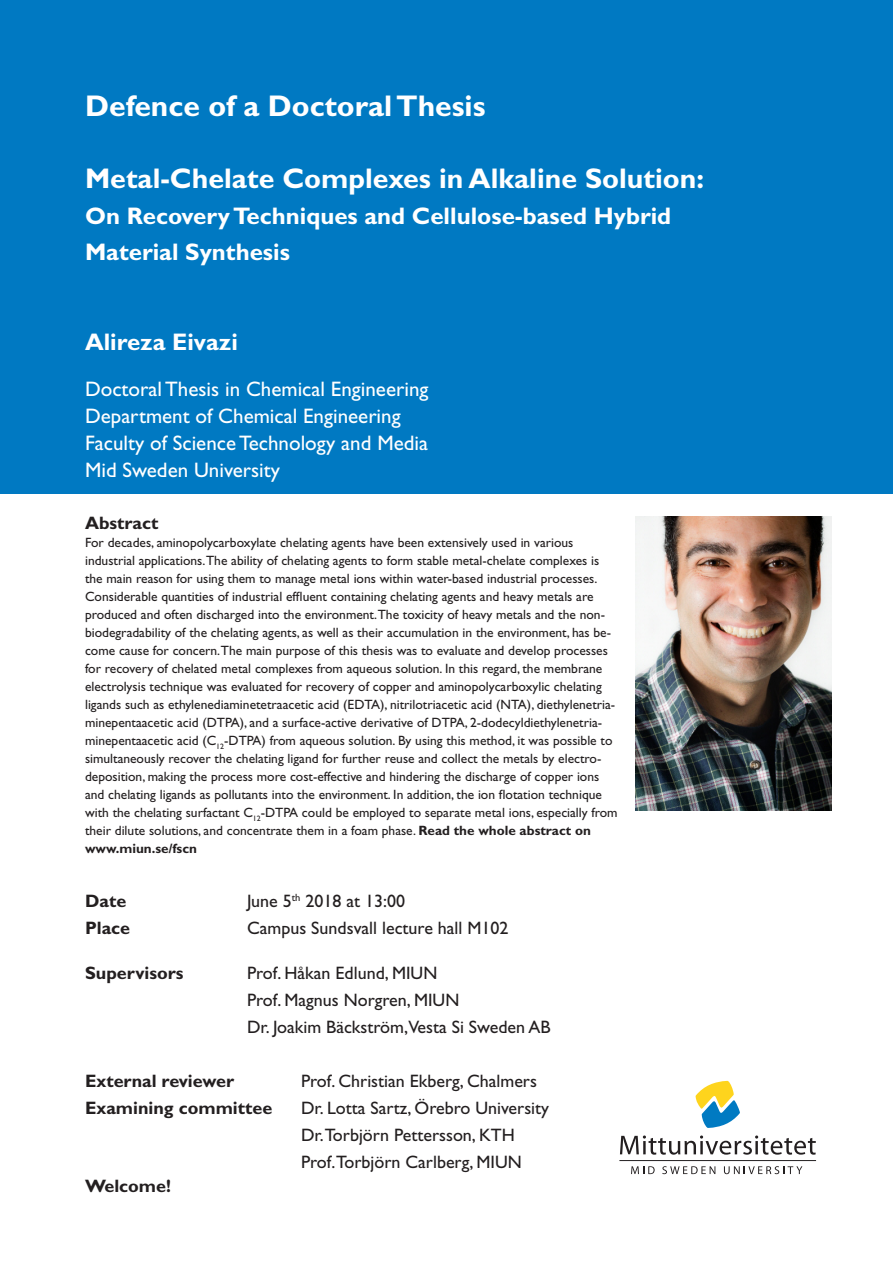
<style>
.page{position:relative;width:893px;height:1263px;background:#fff}
.page>*{position:absolute;margin:0;border:0;box-sizing:border-box;transform-origin:0 0}
.t1{font:700 30px "Gill Sans Std";color:#fff}
.t2{font:700 28.5px "Gill Sans Std";color:#fff}
.t3{font:700 24px/36px "Gill Sans Std";color:#fff}
.t4{font:21px "Gill Sans Std";color:#fff}
.t5{font:18px "Gill Sans Std";color:#231f20}
.t6{font:700 18px "Gill Sans Std";color:#231f20}
.t7{font:13.5px/18px "Gill Sans Std";color:#231f20}
.s1{font-weight:700}
</style>
<div class="page">
<div style="left:0;top:0;width:893px;height:494px;background:#0079c2"></div>
<svg style="left:695px;top:1081px;width:45px;height:47px"></svg>
<svg style="left:620px;top:1135px;width:196px;height:20px"></svg>
<hr style="left:619px;top:1160px;width:197px;height:1px;background:#231f20">
<svg style="left:631px;top:1166px;width:24px;height:8px"></svg>
<svg style="left:662px;top:1166px;width:53px;height:8px"></svg>
<svg style="left:724px;top:1166px;width:78px;height:8px"></svg>
<img style="left:635px;top:517px;width:196px;height:294px">
<p class="t1" style="left:85px;top:88px;width:402px">Defence of a Doctoral Thesis</p>
<p class="t2" style="left:85px;top:161px;width:620px">Metal-Chelate Complexes in Alkaline Solution:</p>
<p class="t3" style="left:85px;top:198px;width:588px">On Recovery Techniques and Cellulose-based Hybrid<br>Material Synthesis</p>
<p class="t3" style="left:85px;top:324px;width:154px">Alireza Eivazi</p>
<p class="t4" style="left:85px;top:377px;width:345px">Doctoral Thesis in Chemical Engineering</p>
<p class="t4" style="left:85px;top:404px;width:317px">Department of Chemical Engineering</p>
<p class="t4" style="left:85px;top:431px;width:345px">Faculty of Science Technology and Media</p>
<p class="t4" style="left:85px;top:458px;width:197px">Mid Sweden University</p>
<p class="t6" style="left:85px;top:512px;width:75px">Abstract</p>
<p class="t7" style="left:85px;top:533px;width:534px">For decades, aminopolycarboxylate chelating agents have been extensively used in various industrial applications.The ability of chelating agents to form stable metal-chelate complexes is the main reason for using them to manage metal ions within water-based industrial processes.<br>Considerable quantities of industrial effluent containing chelating agents and heavy metals are produced and often discharged into the environment.The toxicity of heavy metals and the non&shy;biodegradability of the chelating agents, as well as their accumulation in the environment, has be&shy;come cause for concern.The main purpose of this thesis was to evaluate and develop processes for recovery of chelated metal complexes from aqueous solution. In this regard, the membrane electrolysis technique was evaluated for recovery of copper and aminopolycarboxylic chelating ligands such as ethylenediaminetetraacetic acid (EDTA), nitrilotriacetic acid (NTA), diethylenetria&shy;minepentaacetic acid (DTPA), and a surface-active derivative of DTPA, 2-dodecyldiethylenetria&shy;minepentaacetic acid (C<sub>12</sub>-DTPA) from aqueous solution. By using this method, it was possible to simultaneously recover the chelating ligand for further reuse and collect the metals by electro&shy;deposition, making the process more cost-effective and hindering the discharge of copper ions and chelating ligands as pollutants into the environment. In addition, the ion flotation technique with the chelating surfactant C<sub>12</sub>-DTPA could be employed to separate metal ions, especially from their dilute solutions, and concentrate them in a foam phase. <span class="s1">Read the whole abstract on www.miun.se/fscn</span></p>
<p class="t6" style="left:85px;top:890px;width:43px">Date</p>
<p class="t5" style="left:247px;top:890px;width:160px">June 5<sup>th</sup> 2018 at 13:00</p>
<p class="t6" style="left:85px;top:917px;width:47px">Place</p>
<p class="t5" style="left:247px;top:917px;width:263px">Campus Sundsvall lecture hall M102</p>
<p class="t6" style="left:85px;top:962px;width:100px">Supervisors</p>
<p class="t5" style="left:247px;top:962px;width:192px">Prof. Håkan Edlund, MIUN</p>
<p class="t5" style="left:247px;top:989px;width:214px">Prof. Magnus Norgren, MIUN</p>
<p class="t5" style="left:247px;top:1016px;width:305px">Dr. Joakim Bäckström,Vesta Si Sweden AB</p>
<p class="t6" style="left:85px;top:1070px;width:151px">External reviewer</p>
<p class="t5" style="left:301px;top:1070px;width:237px">Prof. Christian Ekberg, Chalmers</p>
<p class="t6" style="left:85px;top:1097px;width:189px">Examining committee</p>
<p class="t5" style="left:301px;top:1097px;width:250px">Dr. Lotta Sartz, Örebro University</p>
<p class="t5" style="left:301px;top:1124px;width:215px">Dr.Torbjörn Pettersson, KTH</p>
<p class="t5" style="left:301px;top:1151px;width:222px">Prof.Torbjörn Carlberg, MIUN</p>
<p class="t6" style="left:85px;top:1175px;width:87px">Welcome!</p>
</div>
